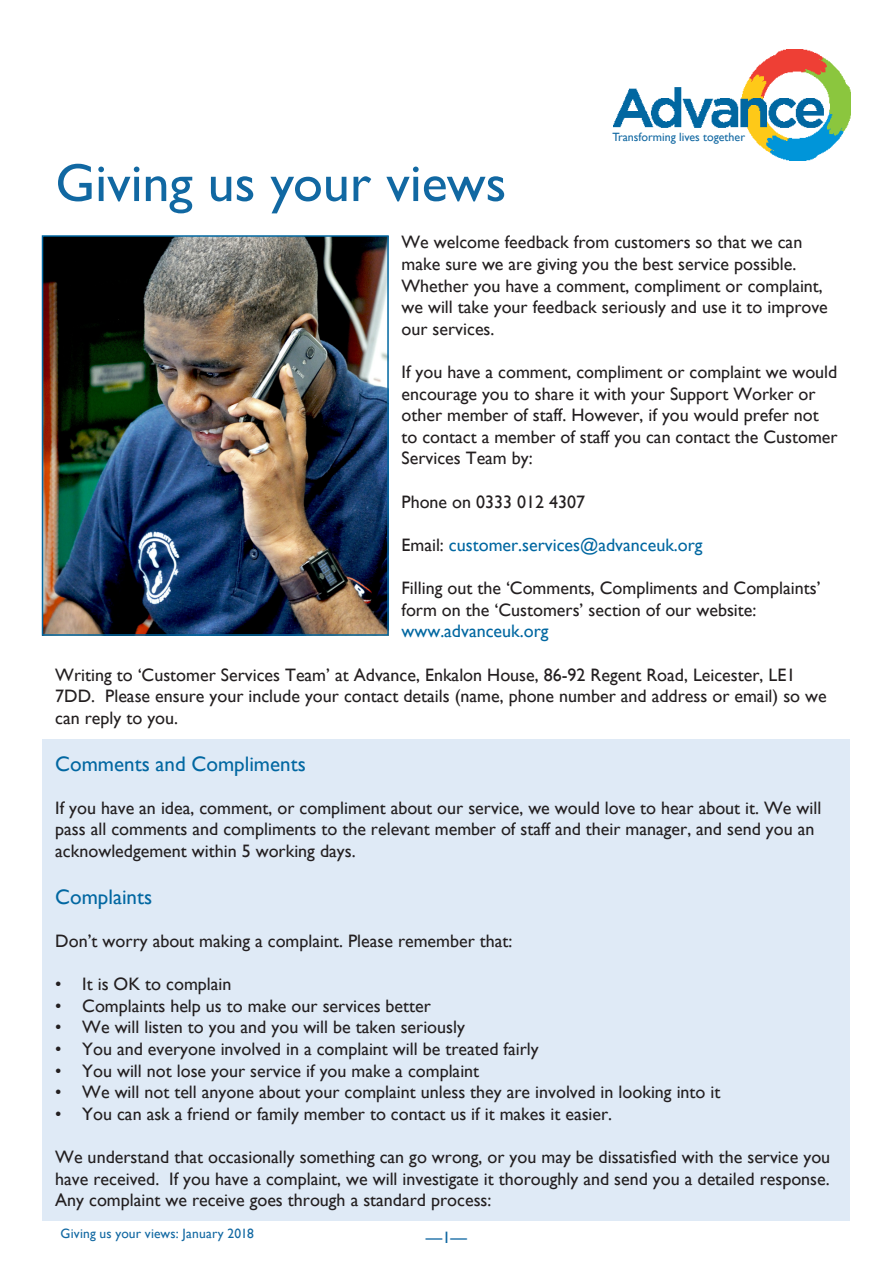
<style>
.page{position:relative;width:893px;height:1263px;background:#fff}
.page>*{position:absolute;margin:0;border:0;box-sizing:border-box;transform-origin:0 0}
.t1{font:54px "Gill Sans";color:#1168a2}
.Body_text{font:21px "Gill Sans";color:#0167a1}
.Body_text-2{font:18px/21.6px "Gill Sans";color:#231f20}
.Body_text-3{font:18px "Gill Sans";color:#0167a1}
.t2{font:16.5px "Gill Sans";color:#1168a2}
.t3{font:13.5px "Gill Sans";letter-spacing:.01em;color:#1168a2}
.t4{font:12px "Gill Sans";color:#1168a2}
.s1{color:#231f20}
</style>
<div class="page">
<img style="left:613px;top:50px;width:237px;height:110px">
<div style="left:43px;top:739px;width:807px;height:481px;background:#dfeaf6"></div>
<img style="left:45px;top:238px;width:341px;height:395px">
<div style="left:42px;top:235px;width:347px;height:401px;border:2px solid #0167a1"></div>
<p class="t1" style="left:55px;top:151px;width:453px">Giving us your views</p>
<p class="t4" style="left:612px;top:130px;width:134px">Transforming lives together</p>
<p class="Body_text-2" style="left:401px;top:232px;width:428px">We welcome feedback from customers so that we can make sure we are giving you the best service possible.<br>Whether you have a comment, compliment or complaint, we will take your feedback seriously and use it to improve our services.</p>
<p class="Body_text-2" style="left:401px;top:361px;width:438px">If you have a comment, compliment or complaint we would encourage you to share it with your Support Worker or other member of staff. However, if you would prefer not to contact a member of staff you can contact the Customer Services Team by:</p>
<p class="Body_text-2" style="left:401px;top:491px;width:185px">Phone on 0333 012 4307</p>
<p class="Body_text-3" style="left:401px;top:534px;width:303px"><span class="s1">Email:</span> customer.services@advanceuk.org</p>
<p class="Body_text-2" style="left:401px;top:577px;width:421px">Filling out the ‘Comments, Compliments and Complaints’ form on the ‘Customers’ section of our website:</p>
<p class="Body_text-3" style="left:401px;top:621px;width:149px">www.advanceuk.org</p>
<p class="Body_text-2" style="left:55px;top:664px;width:773px">Writing to ‘Customer Services Team’ at Advance, Enkalon House, 86-92 Regent Road, Leicester, LE1<br>7DD. Please ensure your include your contact details (name, phone number and address or email) so we can reply to you.</p>
<p class="Body_text" style="left:55px;top:751px;width:252px">Comments and Compliments</p>
<p class="Body_text-2" style="left:55px;top:797px;width:768px">If you have an idea, comment, or compliment about our service, we would love to hear about it. We will pass all comments and compliments to the relevant member of staff and their manager, and send you an acknowledgement within 5 working days.</p>
<p class="Body_text" style="left:55px;top:884px;width:98px">Complaints</p>
<p class="Body_text-2" style="left:55px;top:930px;width:459px">Don’t worry about making a complaint. Please remember that:</p>
<p class="Body_text-2" style="left:55px;top:973px;width:178px">• It is OK to complain</p>
<p class="Body_text-2" style="left:55px;top:995px;width:377px">• Complaints help us to make our services better</p>
<p class="Body_text-2" style="left:55px;top:1017px;width:411px">• We will listen to you and you will be taken seriously</p>
<p class="Body_text-2" style="left:55px;top:1038px;width:485px">• You and everyone involved in a complaint will be treated fairly</p>
<p class="Body_text-2" style="left:55px;top:1060px;width:425px">• You will not lose your service if you make a complaint</p>
<p class="Body_text-2" style="left:55px;top:1081px;width:667px">• We will not tell anyone about your complaint unless they are involved in looking into it</p>
<p class="Body_text-2" style="left:55px;top:1103px;width:558px">• You can ask a friend or family member to contact us if it makes it easier.</p>
<p class="Body_text-2" style="left:55px;top:1146px;width:776px;text-align:justify">We understand that occasionally something can go wrong, or you may be dissatisfied with the service you have received. If you have a complaint, we will investigate it thoroughly and send you a detailed response.<br>Any complaint we receive goes through a standard process:</p>
<p class="t3" style="left:61px;top:1226px;width:195px">Giving us your views: January 2018</p>
<p class="t2" style="left:426px;top:1227px;width:43px">—1—</p>
</div>
